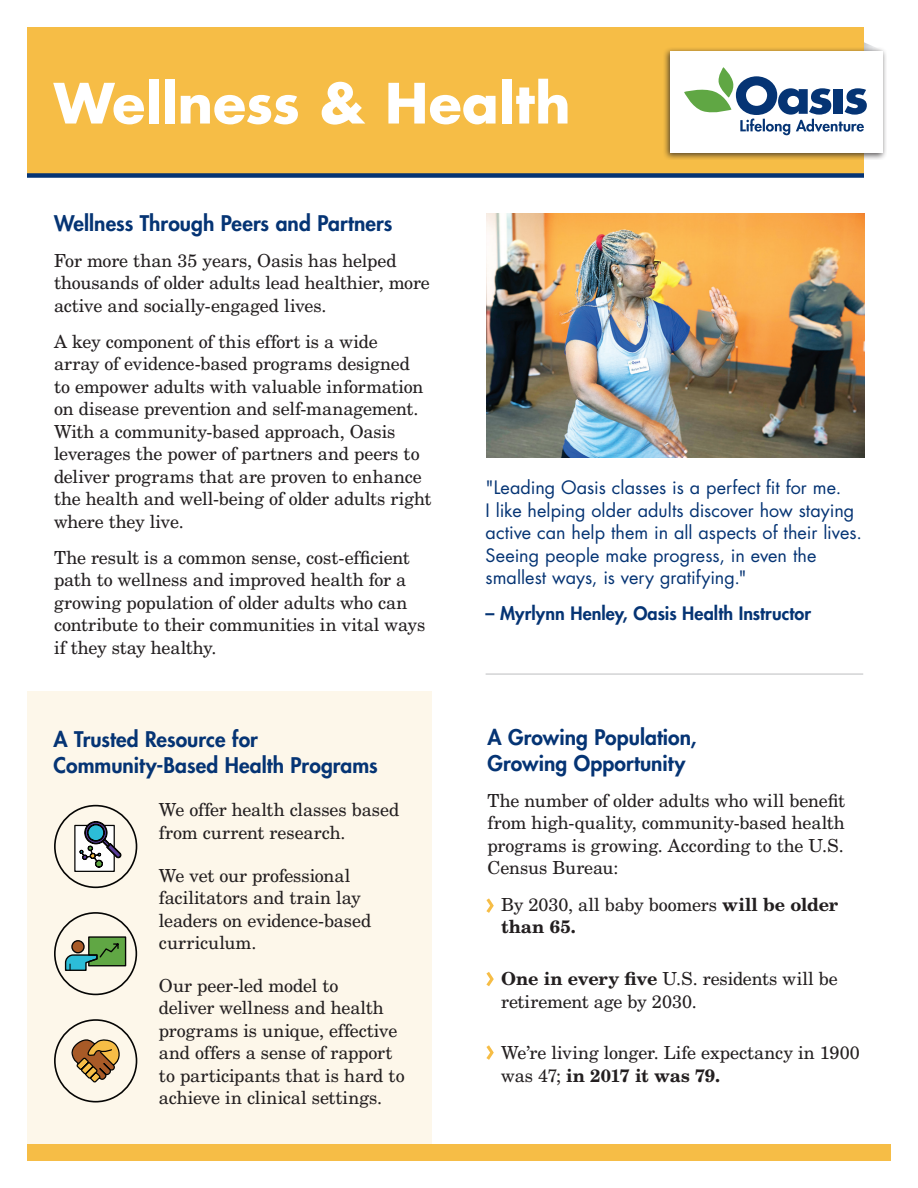
<style>
.page{position:relative;width:918px;height:1188px;background:#fff}
.page>*{position:absolute;margin:0;border:0;box-sizing:border-box;transform-origin:0 0}
.t1{font:700 54px "Futura Std";color:#fff}
.t2{font:800 21px "Futura Std";color:#053474}
.t3{font:18px/22.5px "New Century Schlbk LT Std";letter-spacing:-.005em;color:#231f20}
.t4{font:18px/22.5px "Futura Std";letter-spacing:.005em;color:#053474}
.t5{font:800 18px "Futura Std";letter-spacing:.005em;color:#053474}
.s1{font-weight:700}
</style>
<div class="page">
<div style="left:27px;top:692px;width:405px;height:461px;background:#fdf7ea"></div>
<svg style="left:864px;top:42px;width:8px;height:4px"></svg>
<div style="left:27px;top:27px;width:837px;height:149px;background:#f6bd46"></div>
<div style="left:663px;top:46px;width:224px;height:114px;background:#231f20;opacity:.75"></div>
<div style="left:671px;top:51px;width:212px;height:101px;background:#fff"></div>
<svg style="left:684px;top:67px;width:183px;height:68px"></svg>
<div style="left:27px;top:173px;width:837px;height:5px;background:#053474"></div>
<img style="left:486px;top:213px;width:378px;height:245px">
<hr style="left:486px;top:674px;width:377px;height:1px;background:#bcbdc0">
<div style="left:27px;top:1145px;width:864px;height:16px;background:#f6bd46"></div>
<svg style="left:486px;top:898px;width:8px;height:15px"></svg>
<svg style="left:486px;top:1045px;width:8px;height:15px"></svg>
<svg style="left:486px;top:972px;width:8px;height:14px"></svg>
<div style="left:54px;top:805px;width:83px;height:83px;border:2px solid #050504;border-radius:50%"></div>
<div style="left:75px;top:825px;width:39px;height:46px;background:#fff"></div>
<div style="left:74px;top:825px;width:41px;height:47px;border:1px solid #050504"></div>
<svg style="left:79px;top:821px;width:43px;height:47px"></svg>
<div style="left:54px;top:912px;width:83px;height:83px;border:2px solid #050504;border-radius:50%"></div>
<svg style="left:64px;top:936px;width:63px;height:35px"></svg>
<div style="left:54px;top:1019px;width:83px;height:84px;border:2px solid #050504;border-radius:50%"></div>
<svg style="left:71px;top:1039px;width:49px;height:44px"></svg>
<p class="t1" style="left:54px;top:67px;width:518px">Wellness &amp; Health</p>
<p class="t2" style="left:54px;top:210px;width:340px">Wellness Through Peers and Partners</p>
<p class="t3" style="left:54px;top:249px;width:377px">For more than 35 years, Oasis has helped thousands of older adults lead healthier, more active and socially-engaged lives.</p>
<p class="t3" style="left:54px;top:330px;width:379px">A key component of this effort is a wide<br>array of evidence-based programs designed<br>to empower adults with valuable information on disease prevention and self-management.<br>With a community-based approach, Oasis leverages the power of partners and peers to deliver programs that are proven to enhance the health and well-being of older adults right where they live.</p>
<p class="t3" style="left:54px;top:546px;width:373px">The result is a common sense, cost-efficient path to wellness and improved health for a growing population of older adults who can contribute to their communities in vital ways if they stay healthy.</p>
<p class="t2" style="left:54px;top:726px;width:206px">A Trusted Resource for</p>
<p class="t2" style="left:54px;top:752px;width:326px">Community-Based Health Programs</p>
<p class="t3" style="left:159px;top:799px;width:242px">We offer health classes based from current research.</p>
<p class="t3" style="left:159px;top:864px;width:214px">We vet our professional facilitators and train lay leaders on evidence-based curriculum.</p>
<p class="t3" style="left:159px;top:974px;width:247px">Our peer-led model to<br>deliver wellness and health programs is unique, effective and offers a sense of rapport to participants that is hard to achieve in clinical settings.</p>
<p class="t4" style="left:486px;top:477px;width:357px">"Leading Oasis classes is a perfect fit for me.</p>
<p class="t4" style="left:486px;top:499px;width:378px">I like helping older adults discover how staying active can help them in all aspects of their lives.<br>Seeing people make progress, in even the</p>
<p class="t4" style="left:486px;top:567px;width:263px">smallest ways, is very gratifying."</p>
<p class="t5" style="left:486px;top:602px;width:327px">– Myrlynn Henley, Oasis Health Instructor</p>
<p class="t2" style="left:488px;top:724px;width:211px">A Growing Population,</p>
<p class="t2" style="left:488px;top:750px;width:199px">Growing Opportunity</p>
<p class="t3" style="left:488px;top:789px;width:359px;text-align:justify">The number of older adults who will benefit from high-quality, community-based health programs is growing. According to the U.S.<br>Census Bureau:</p>
<p class="t3" style="left:501px;top:893px;width:339px">By 2030, all baby boomers <span class="s1">will be older than 65.</span></p>
<p class="t3" style="left:501px;top:967px;width:338px"><span class="s1">One in every five</span> U.S. residents will be retirement age by 2030.</p>
<p class="t3" style="left:501px;top:1042px;width:360px">We’re living longer. Life expectancy in 1900 was 47; <span class="s1">in 2017 it was 79.</span></p>
</div>
